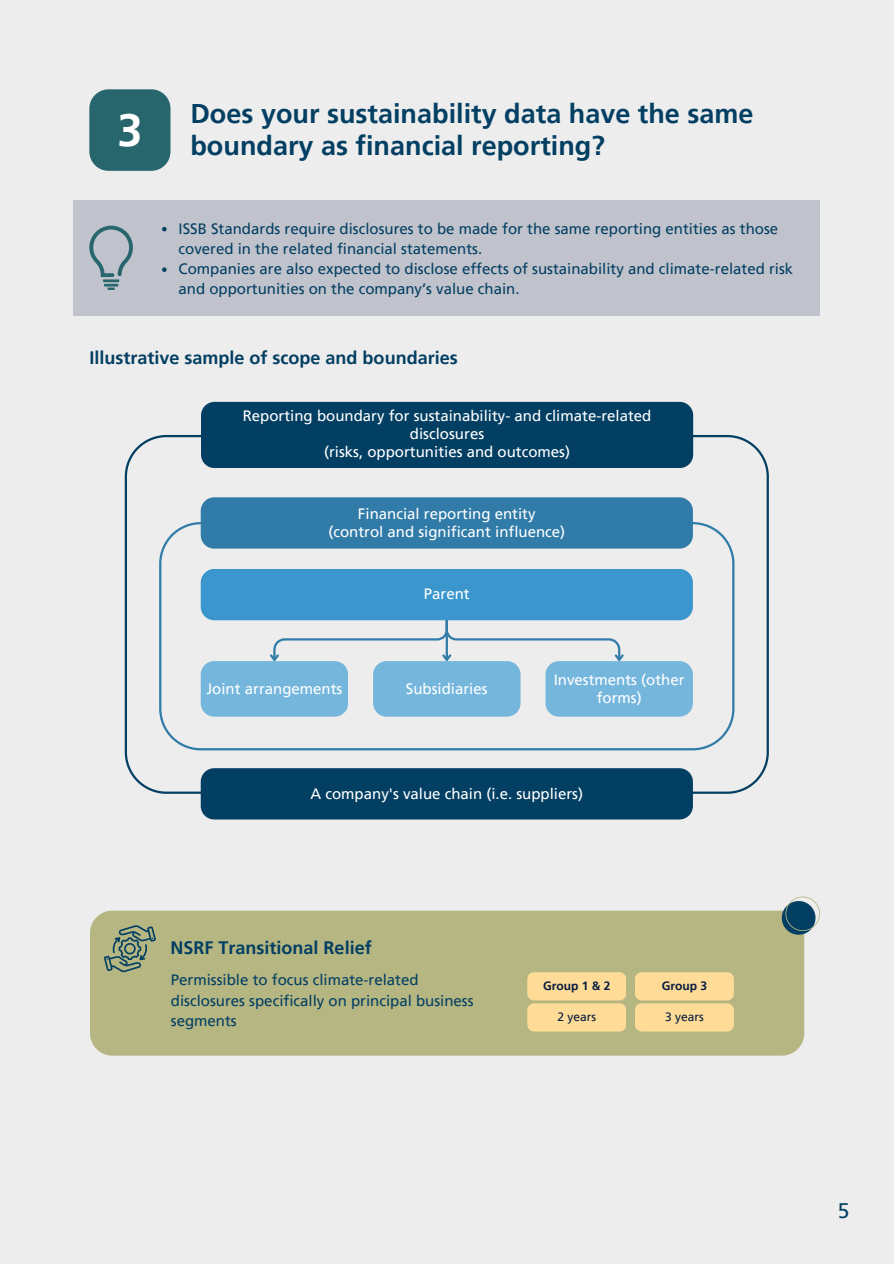
<style>
.page{position:relative;width:894px;height:1264px;background:#fff}
.page>*{position:absolute;margin:0;border:0;box-sizing:border-box;transform-origin:0 0}
.t1{font:700 45px "Frutiger LT Pro";color:#fff}
.t2{font:700 27px/31.5px "Frutiger LT Pro";color:#033f63}
.t3{font:21px "Frutiger LT Pro";color:#033f63}
.t4{font:700 18px "Frutiger LT Pro";color:#033f63}
.t5{font:15px/20.2px "Frutiger LT Pro";color:#033f63}
.t6{font:15px/18px "Frutiger LT Pro";color:#fff;text-align:center}
.t7{font:700 12px "Frutiger LT Pro";color:#071c41}
.t8{font:12px "Frutiger LT Pro";color:#071c41}
</style>
<div class="page">
<div style="left:0;top:0;width:893px;height:1263px;background:#ededed"></div>
<div style="left:89px;top:89px;width:81px;height:82px;background:#28666e;border-radius:19px"></div>
<svg style="left:125px;top:435px;width:643px;height:358px"></svg>
<div style="left:201px;top:402px;width:492px;height:66px;background:#033f63;border-radius:14px"></div>
<div style="left:201px;top:497px;width:491px;height:51px;background:#307ba8;border-radius:13px"></div>
<div style="left:201px;top:569px;width:491px;height:51px;background:#3a96cd;border-radius:13px"></div>
<div style="left:201px;top:661px;width:147px;height:55px;background:#75b6dd;border-radius:13px"></div>
<div style="left:373px;top:661px;width:147px;height:55px;background:#75b6dd;border-radius:13px"></div>
<div style="left:545px;top:661px;width:147px;height:55px;background:#75b6dd;border-radius:14px"></div>
<div style="left:201px;top:768px;width:491px;height:51px;background:#033f63;border-radius:13px"></div>
<svg style="left:268px;top:620px;width:357px;height:43px"></svg>
<div style="left:74px;top:200px;width:745px;height:116px;background:#c0c3cb"></div>
<svg style="left:89px;top:226px;width:44px;height:51px"></svg>
<hr style="left:103px;top:279px;width:16px;height:3px;background:#28666e">
<svg style="left:104px;top:284px;width:14px;height:6px"></svg>
<svg style="left:162px;top:227px;width:4px;height:4px"></svg>
<svg style="left:162px;top:267px;width:4px;height:5px"></svg>
<div style="left:90px;top:910px;width:714px;height:145px;background:#b5b682;border-radius:23px"></div>
<svg style="left:104px;top:925px;width:52px;height:47px"></svg>
<svg style="left:527px;top:972px;width:99px;height:59px"></svg>
<svg style="left:635px;top:972px;width:98px;height:59px"></svg>
<svg style="left:781px;top:896px;width:38px;height:38px"></svg>
<p class="t1" style="left:117px;top:102px;width:27px">3</p>
<h1 class="t2" style="left:190px;top:98px;width:564px">Does your sustainability data have the same boundary as financial reporting?</h1>
<p class="t5" style="left:178px;top:218px;width:601px">ISSB Standards require disclosures to be made for the same reporting entities as those covered in the related financial statements.</p>
<p class="t5" style="left:178px;top:259px;width:616px">Companies are also expected to disclose effects of sustainability and climate-related risk and opportunities on the company’s value chain.</p>
<p class="t4" style="left:89px;top:347px;width:370px">Illustrative sample of scope and boundaries</p>
<p class="t6" style="left:243px;top:406px;width:410px">Reporting boundary for sustainability- and climate-related disclosures<br>(risks, opportunities and outcomes)</p>
<p class="t6" style="left:328px;top:504px;width:238px">Financial reporting entity<br>(control and significant influence)</p>
<h2 class="t6" style="left:424px;top:585px;width:47px">Parent</h2>
<h3 class="t6" style="left:206px;top:679px;width:137px">Joint arrangements</h3>
<h3 class="t6" style="left:406px;top:679px;width:83px">Subsidiaries</h3>
<h3 class="t6" style="left:553px;top:670px;width:132px">Investments (other forms)</h3>
<p class="t6" style="left:310px;top:784px;width:274px">A company's value chain (i.e. suppliers)</p>
<h3 class="t4" style="left:170px;top:936px;width:203px">NSRF Transitional Relief</h3>
<h3 class="t5" style="left:171px;top:969px;width:304px">Permissible to focus climate-related disclosures specifically on principal business segments</h3>
<h3 class="t7" style="left:543px;top:978px;width:69px">Group 1 &amp; 2</h3>
<h3 class="t7" style="left:661px;top:978px;width:47px">Group 3</h3>
<p class="t8" style="left:557px;top:1009px;width:40px">2 years</p>
<p class="t8" style="left:664px;top:1009px;width:40px">3 years</p>
<h2 class="t3" style="left:837px;top:1198px;width:13px">5</h2>
</div>
